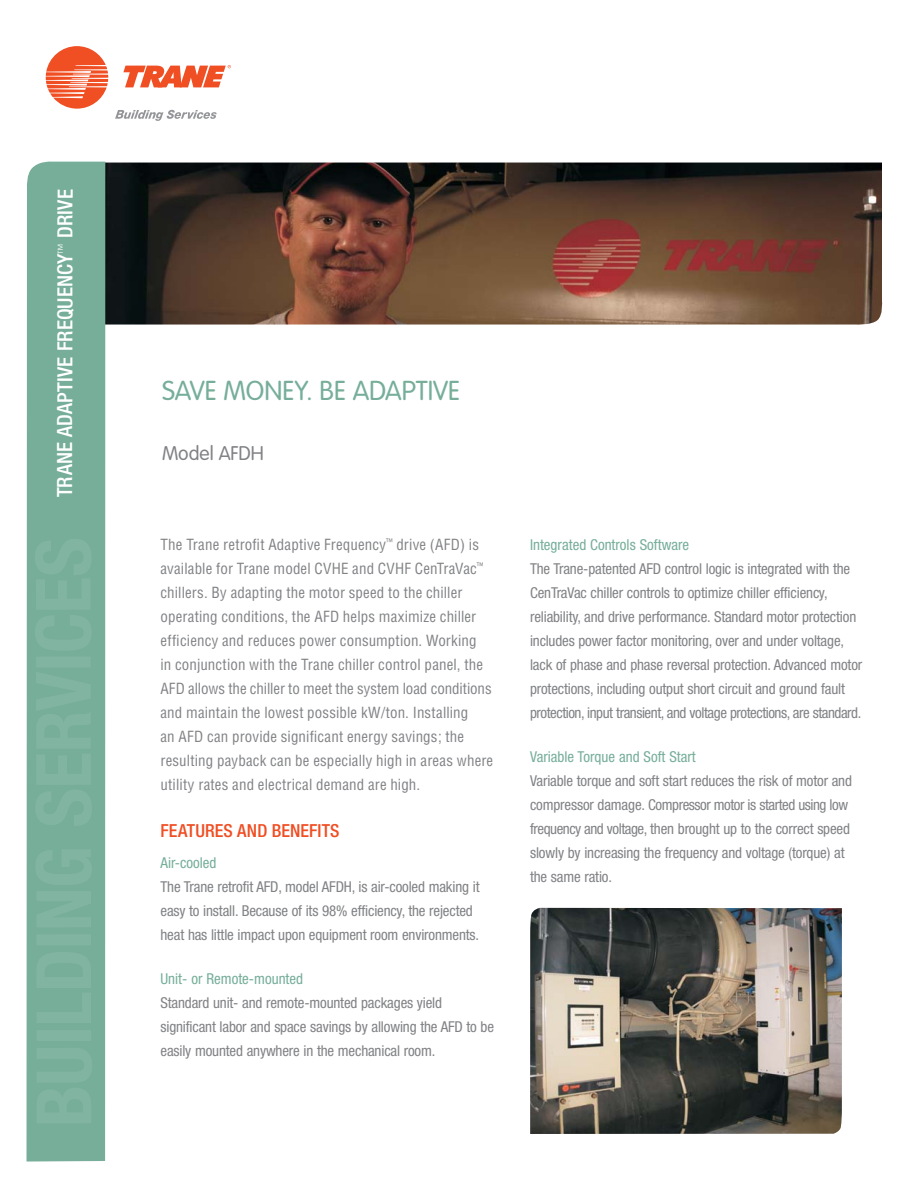
<style>
.page{position:relative;width:918px;height:1188px;background:#fff}
.page>*{position:absolute;margin:0;border:0;box-sizing:border-box;transform-origin:0 0}
.t1{font:300 27px "VAG Rounded";color:#76ae99}
.t2{font:500 condensed 21px "Helvetica Neue";letter-spacing:.005em;color:#fff}
.t3{font:300 19.5px "VAG Rounded";color:#808285}
.t4{font:500 condensed 18px "Helvetica Neue";color:#f04e23}
.t5{font:condensed 15px/24px "Helvetica Neue";letter-spacing:-.01em;color:#808285}
.t6{font:condensed 15px/24px "Helvetica";letter-spacing:.01em;color:#808285}
.t7{font:condensed 15px "Helvetica Neue";color:#76ae99}
</style>
<div class="page">
<img style="left:105px;top:163px;width:778px;height:162px">
<div style="left:26px;top:161px;width:79px;height:1001px;background:#76ae99"></div>
<svg style="left:46px;top:46px;width:62px;height:63px"></svg>
<svg style="left:123px;top:65px;width:108px;height:22px"></svg>
<svg style="left:115px;top:110px;width:102px;height:11px"></svg>
<img style="left:530px;top:908px;width:312px;height:226px">
<h2 class="t2" style="left:57px;top:497px;width:310px;rotate:-90deg">TRANE ADAPTIVE FREQUENCY<sup>™</sup> DRIVE</h2>
<h1 class="t1" style="left:162px;top:379px;width:300px">SAVE MONEY. BE ADAPTIVE</h1>
<h3 class="t3" style="left:162px;top:445px;width:103px">Model AFDH</h3>
<p class="t6" style="left:160px;top:534px;width:334px">The Trane retrofit Adaptive Frequency<sup>™</sup> drive (AFD) is available for Trane model CVHE and CVHF CenTraVac<sup>™ </sup>chillers. By adapting the motor speed to the chiller operating conditions, the AFD helps maximize chiller efficiency and reduces power consumption. Working<br>in conjunction with the Trane chiller control panel, the AFD allows the chiller to meet the system load conditions and maintain the lowest possible kW/ton. Installing<br>an AFD can provide significant energy savings; the resulting payback can be especially high in areas where utility rates and electrical demand are high.</p>
<p class="t4" style="left:160px;top:825px;width:181px">FEATURES AND BENEFITS</p>
<p class="t7" style="left:160px;top:858px;width:58px">Air-cooled</p>
<p class="t5" style="left:160px;top:876px;width:321px">The Trane retrofit AFD, model AFDH, is air-cooled making it easy to install. Because of its 98% efficiency, the rejected heat has little impact upon equipment room environments.</p>
<p class="t7" style="left:160px;top:974px;width:144px">Unit- or Remote-mounted</p>
<p class="t5" style="left:160px;top:992px;width:335px">Standard unit- and remote-mounted packages yield significant labor and space savings by allowing the AFD to be easily mounted anywhere in the mechanical room.</p>
<p class="t7" style="left:530px;top:539px;width:161px">Integrated Controls Software</p>
<p class="t5" style="left:530px;top:558px;width:334px">The Trane-patented AFD control logic is integrated with the CenTraVac chiller controls to optimize chiller efficiency, reliability, and drive performance. Standard motor protection includes power factor monitoring, over and under voltage, lack of phase and phase reversal protection. Advanced motor protections, including output short circuit and ground fault protection, input transient, and voltage protections, are standard.</p>
<p class="t7" style="left:530px;top:751px;width:167px">Variable Torque and Soft Start</p>
<p class="t5" style="left:530px;top:770px;width:323px">Variable torque and soft start reduces the risk of motor and compressor damage. Compressor motor is started using low frequency and voltage, then brought up to the correct speed slowly by increasing the frequency and voltage (torque) at the same ratio.</p>
</div>
